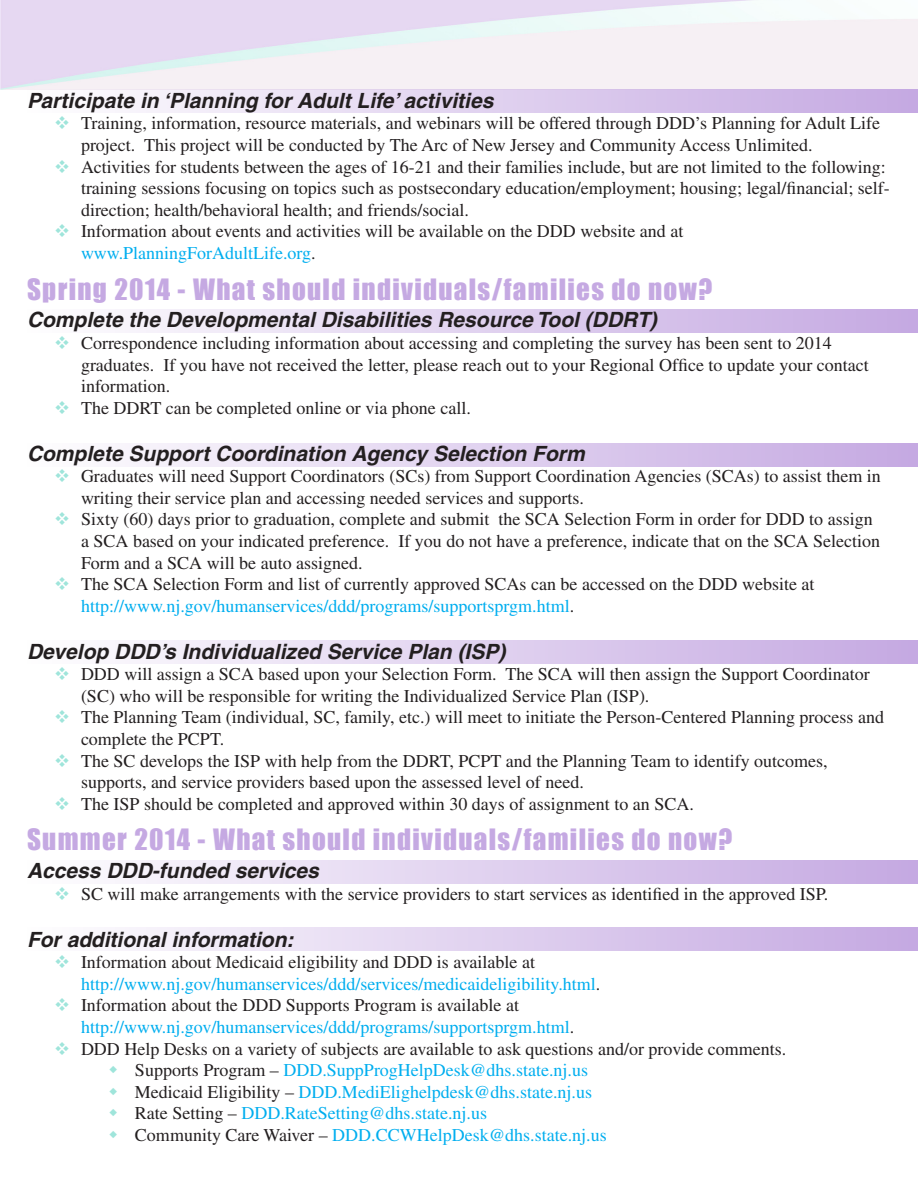
<style>
.page{position:relative;width:918px;height:1188px;background:#fff}
.page>*{position:absolute;margin:0;border:0;box-sizing:border-box;transform-origin:0 0}
.t1{font:27px "Impact";letter-spacing:.05em;color:#c5a9e2}
.t2{font:italic 700 21px "Helvetica";color:#231f20}
.t3{font:18px/21.6px "Times";color:#231f20}
.t4{font:18px "Times";color:#00aeef}
.s1{color:#9fe5db}
.s2{color:#231f20}
</style>
<div class="page">
<div style="left:27px;top:928px;width:891px;height:23px;background:linear-gradient(to right,#fefefe,#c5a9e2)"></div>
<div style="left:27px;top:309px;width:891px;height:23px;background:linear-gradient(to right,#fefefe,#c5a9e2)"></div>
<div style="left:27px;top:89px;width:891px;height:24px;background:linear-gradient(to right,#fefefe,#c5a9e2)"></div>
<div style="left:27px;top:443px;width:891px;height:23px;background:linear-gradient(to right,#fefefe,#c5a9e2)"></div>
<div style="left:27px;top:640px;width:891px;height:24px;background:linear-gradient(to right,#fefefe,#c5a9e2)"></div>
<div style="left:27px;top:860px;width:891px;height:23px;background:linear-gradient(to right,#fefefe,#c5a9e2)"></div>
<p class="t2" style="left:27px;top:88px;width:468px">Participate in ‘Planning for Adult Life’ activities</p>
<p class="t3" style="left:81px;top:112px;width:801px;text-indent:-27px"><span class="s1">❖</span> Training, information, resource materials, and webinars will be offered through DDD’s Planning for Adult Life project. This project will be conducted by The Arc of New Jersey and Community Access Unlimited.</p>
<p class="t3" style="left:81px;top:156px;width:810px;text-indent:-27px"><span class="s1">❖</span> Activities for students between the ages of 16-21 and their families include, but are not limited to the following: training sessions focusing on topics such as postsecondary education/employment; housing; legal/financial; self&shy;direction; health/behavioral health; and friends/social.</p>
<p class="t3" style="left:54px;top:220px;width:631px"><span class="s1">❖</span> Information about events and activities will be available on the DDD website and at</p>
<p class="t4" style="left:81px;top:243px;width:236px">www.PlanningForAdultLife.org<span class="s2">.</span></p>
<p class="t1" style="left:27px;top:269px;width:687px">Spring 2014 - What should individuals/families do now?</p>
<p class="t2" style="left:27px;top:307px;width:631px">Complete the Developmental Disabilities Resource Tool (DDRT)</p>
<p class="t3" style="left:81px;top:332px;width:789px;text-indent:-27px"><span class="s1">❖</span> Correspondence including information about accessing and completing the survey has been sent to 2014 graduates. If you have not received the letter, please reach out to your Regional Office to update your contact information.</p>
<p class="t3" style="left:54px;top:397px;width:418px"><span class="s1">❖</span> The DDRT can be completed online or via phone call.</p>
<p class="t2" style="left:27px;top:440px;width:559px">Complete Support Coordination Agency Selection Form</p>
<p class="t3" style="left:81px;top:465px;width:801px;text-indent:-27px"><span class="s1">❖</span> Graduates will need Support Coordinators (SCs) from Support Coordination Agencies (SCAs) to assist them in writing their service plan and accessing needed services and supports.</p>
<p class="t3" style="left:81px;top:508px;width:801px;text-indent:-27px"><span class="s1">❖</span> Sixty (60) days prior to graduation, complete and submit the SCA Selection Form in order for DDD to assign a SCA based on your indicated preference. If you do not have a preference, indicate that on the SCA Selection<br>Form and a SCA will be auto assigned.</p>
<p class="t3" style="left:54px;top:573px;width:762px"><span class="s1">❖</span> The SCA Selection Form and list of currently approved SCAs can be accessed on the DDD website at</p>
<p class="t4" style="left:81px;top:596px;width:495px">http://www.nj.gov/humanservices/ddd/programs/supportsprgm.html<span class="s2">.</span></p>
<p class="t2" style="left:27px;top:638px;width:480px">Develop DDD’s Individualized Service Plan (ISP)</p>
<p class="t3" style="left:81px;top:663px;width:790px;text-indent:-27px"><span class="s1">❖</span> DDD will assign a SCA based upon your Selection Form. The SCA will then assign the Support Coordinator (SC) who will be responsible for writing the Individualized Service Plan (ISP).</p>
<p class="t3" style="left:81px;top:706px;width:805px;text-indent:-27px"><span class="s1">❖</span> The Planning Team (individual, SC, family, etc.) will meet to initiate the Person-Centered Planning process and complete the PCPT.</p>
<p class="t3" style="left:81px;top:750px;width:748px;text-indent:-27px"><span class="s1">❖</span> The SC develops the ISP with help from the DDRT, PCPT and the Planning Team to identify outcomes, supports, and service providers based upon the assessed level of need.</p>
<p class="t3" style="left:54px;top:793px;width:641px"><span class="s1">❖</span> The ISP should be completed and approved within 30 days of assignment to an SCA.</p>
<p class="t1" style="left:27px;top:818px;width:707px">Summer 2014 - What should individuals/families do now?</p>
<p class="t2" style="left:27px;top:858px;width:293px">Access DDD-funded services</p>
<p class="t3" style="left:54px;top:883px;width:776px"><span class="s1">❖</span> SC will make arrangements with the service providers to start services as identified in the approved ISP.</p>
<p class="t2" style="left:27px;top:926px;width:268px">For additional information:</p>
<p class="t3" style="left:54px;top:951px;width:483px"><span class="s1">❖</span> Information about Medicaid eligibility and DDD is available at</p>
<p class="t4" style="left:81px;top:974px;width:521px">http://www.nj.gov/humanservices/ddd/services/medicaideligibility.html<span class="s2">.</span></p>
<p class="t3" style="left:54px;top:994px;width:467px"><span class="s1">❖</span> Information about the DDD Supports Program is available at</p>
<p class="t4" style="left:81px;top:1017px;width:495px">http://www.nj.gov/humanservices/ddd/programs/supportsprgm.html<span class="s2">.</span></p>
<p class="t3" style="left:54px;top:1038px;width:734px"><span class="s1">❖</span> DDD Help Desks on a variety of subjects are available to ask questions and/or provide comments.</p>
<p class="t4" style="left:135px;top:1060px;width:455px"><span class="s2">Supports Program –</span> DDD.SuppProgHelpDesk@dhs.state.nj.us</p>
<p class="t4" style="left:135px;top:1082px;width:459px"><span class="s2">Medicaid Eligibility –</span> DDD.MediElighelpdesk@dhs.state.nj.us</p>
<p class="t4" style="left:135px;top:1103px;width:354px"><span class="s2">Rate Setting –</span> DDD.RateSetting@dhs.state.nj.us</p>
<p class="t4" style="left:135px;top:1125px;width:473px"><span class="s2">Community Care Waiver –</span> DDD.CCWHelpDesk@dhs.state.nj.us</p>
</div>
